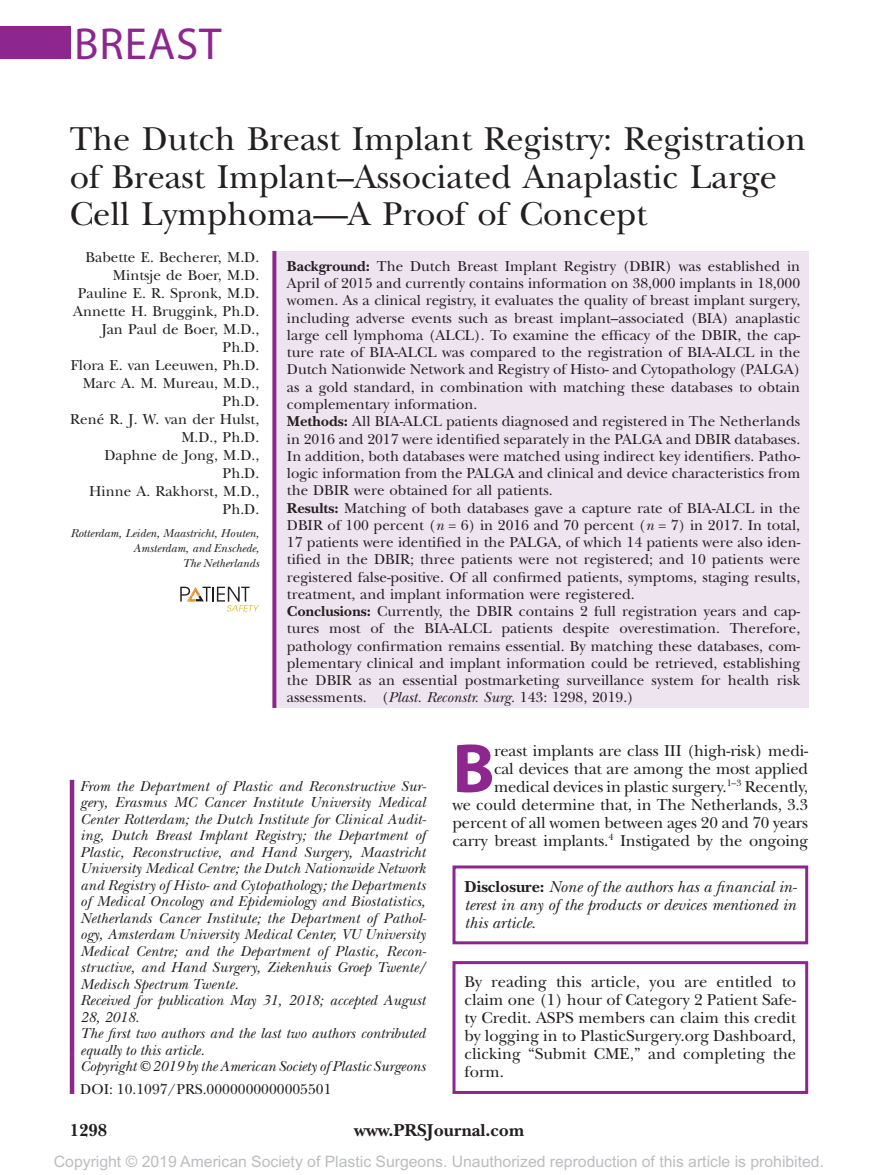
<style>
.page{position:relative;width:878px;height:1175px;background:#fff}
.page>*{position:absolute;margin:0;border:0;box-sizing:border-box;transform-origin:0 0}
.t1{font:700 69.9px "Myriad Pro";color:#8d278f}
.t2{font:45px "Myriad Pro";letter-spacing:.02em;color:#8d278f}
.t3{font:34.5px/37.5px "New Baskerville";color:#231f20}
.t4{font:700 18px "New Baskerville";color:#231f20}
.t5{font:16.5px/18px "New Baskerville";letter-spacing:-.01em;color:#231f20;text-align:right}
.t6{font:italic 16.5px/18px "New Baskerville";color:#231f20;text-align:justify}
.t7{font:15.75px "Arial MT Std";color:#bcbdc0}
.t8{font:15px/17.2px "New Baskerville";color:#231f20;text-align:right}
.t9{font:italic 15px/16.5px "New Baskerville";letter-spacing:.01em;color:#231f20}
.t10{font:italic 12px/15px "New Baskerville";color:#231f20;text-align:right}
.s1{font-weight:700}
.s2{font-style:italic}
.s3{font-weight:700;font-style:normal}
</style>
<div class="page">
<div style="left:0;top:26px;width:70px;height:33px;background:#8d278f"></div>
<div style="left:452px;top:865px;width:356px;height:79px;border:3px solid #8d278f"></div>
<hr style="left:70px;top:1054px;width:4px;height:40px;background:#8d278f">
<div style="left:273px;top:251px;width:536px;height:457px;background:#eee4f0"></div>
<svg style="left:272px;top:251px;width:4px;height:457px;background:#983c9a"></svg>
<hr style="left:70px;top:780px;width:4px;height:274px;background:#8d278f">
<div style="left:452px;top:961px;width:356px;height:133px;border:3px solid #8d278f"></div>
<svg style="left:180px;top:586px;width:79px;height:25px"></svg>
<h2 class="t2" style="left:74px;top:16px;width:149px">BREAST</h2>
<h3 class="t3" style="left:70px;top:121px;width:737px">The Dutch Breast Implant Registry: Registration of Breast Implant–Associated Anaplastic Large<br>Cell Lymphoma—A Proof of Concept</h3>
<p class="t8" style="left:70px;top:248px;width:190px;line-height:18px">Babette E. Becherer, M.D.<br>Mintsje de Boer, M.D.<br>Pauline E. R. Spronk, M.D.<br>Annette H. Bruggink, Ph.D.<br>Jan Paul de Boer, M.D.,<br>Ph.D.<br>Flora E. van Leeuwen, Ph.D.<br>Marc A. M. Mureau, M.D.,<br>Ph.D.<br>René R. J. W. van der Hulst,<br>M.D., Ph.D.<br>Daphne de Jong, M.D.,<br>Ph.D.<br>Hinne A. Rakhorst, M.D.,<br>Ph.D.</p>
<p class="t10" style="left:70px;top:526px;width:190px">Rotterdam, Leiden, Maastricht, Houten,<br>Amsterdam, and Enschede,<br>The Netherlands</p>
<p class="t8" style="left:287px;top:257px;width:515px;text-align:left"><span class="s1">Background:</span> The Dutch Breast Implant Registry (DBIR) was established in April of 2015 and currently contains information on 38,000 implants in 18,000 women. As a clinical registry, it evaluates the quality of breast implant surgery, including adverse events such as breast implant–associated (BIA) anaplastic large cell lymphoma (ALCL). To examine the efficacy of the DBIR, the cap&shy;ture rate of BIA-ALCL was compared to the registration of BIA-ALCL in the Dutch Nationwide Network and Registry of Histo- and Cytopathology (PALGA) as a gold standard, in combination with matching these databases to obtain complementary information.<br><span class="s1">Methods:</span> All BIA-ALCL patients diagnosed and registered in The Netherlands in 2016 and 2017 were identified separately in the PALGA and DBIR databases.<br>In addition, both databases were matched using indirect key identifiers. Patho&shy;logic information from the PALGA and clinical and device characteristics from the DBIR were obtained for all patients.<br><span class="s1">Results:</span> Matching of both databases gave a capture rate of BIA-ALCL in the DBIR of 100 percent (<span class="s2">n</span> = 6) in 2016 and 70 percent (<span class="s2">n</span> = 7) in 2017. In total, 17 patients were identified in the PALGA, of which 14 patients were also iden&shy;tified in the DBIR; three patients were not registered; and 10 patients were registered false-positive. Of all confirmed patients, symptoms, staging results, treatment, and implant information were registered.<br><span class="s1">Conclusions:</span> Currently, the DBIR contains 2 full registration years and cap&shy;tures most of the BIA-ALCL patients despite overestimation. Therefore, pathology confirmation remains essential. By matching these databases, com&shy;plementary clinical and implant information could be retrieved, establishing the DBIR as an essential postmarketing surveillance system for health risk assessments. (<span class="s2">Plast. Reconstr. Surg.</span> 143: 1298, 2019.)</p>
<p class="t9" style="left:80px;top:777px;width:347px">From the Department of Plastic and Reconstructive Sur&shy;gery, Erasmus MC Cancer Institute University Medical Center Rotterdam; the Dutch Institute for Clinical Audit&shy;ing, Dutch Breast Implant Registry; the Department of Plastic, Reconstructive, and Hand Surgery, Maastricht University Medical Centre; the Dutch Nationwide Network and Registry of Histo- and Cytopathology; the Departments of Medical Oncology and Epidemiology and Biostatistics, Netherlands Cancer Institute; the Department of Pathol&shy;ogy, Amsterdam University Medical Center, VU University Medical Centre; and the Department of Plastic, Recon&shy;structive, and Hand Surgery, Ziekenhuis Groep Twente/ Medisch Spectrum Twente.<br>Received for publication May 31, 2018; accepted August 28, 2018.<br>The first two authors and the last two authors contributed equally to this article.</p>
<p class="t9" style="left:80px;top:1058px;width:347px">Copyright © 2019 by the American Society of Plastic Surgeons</p>
<p class="t8" style="left:80px;top:1080px;width:253px">DOI: 10.1097/PRS.0000000000005501</p>
<h1 class="t1" style="left:452px;top:722px;width:44px">B</h1>
<p class="t5" style="left:452px;top:741px;width:357px">reast implants are class III (high-risk) medi-<br>cal devices that are among the most applied medical devices in plastic surgery.<sup>1–3</sup> Recently,<br>we could determine that, in The Netherlands, 3.3 percent of all women between ages 20 and 70 years carry breast implants.<sup>4</sup> Instigated by the ongoing</p>
<p class="t6" style="left:464px;top:877px;width:333px"><span class="s3">Disclosure:</span> None of the authors has a financial in&shy;terest in any of the products or devices mentioned in this article.</p>
<p class="t5" style="left:464px;top:973px;width:333px;text-align:justify">By reading this article, you are entitled to claim one (1) hour of Category 2 Patient Safe&shy;ty Credit. ASPS members can claim this credit by logging in to PlasticSurgery.org Dashboard, clicking “Submit CME,” and completing the form.</p>
<p class="t4" style="left:70px;top:1119px;width:39px">1298</p>
<p class="t4" style="left:354px;top:1119px;width:171px">www.PRSJournal.com</p>
<p class="t7" style="left:54px;top:1152px;width:771px">Copyright © 2019 American Society of Plastic Surgeons. Unauthorized reproduction of this article is prohibited.</p>
</div>
